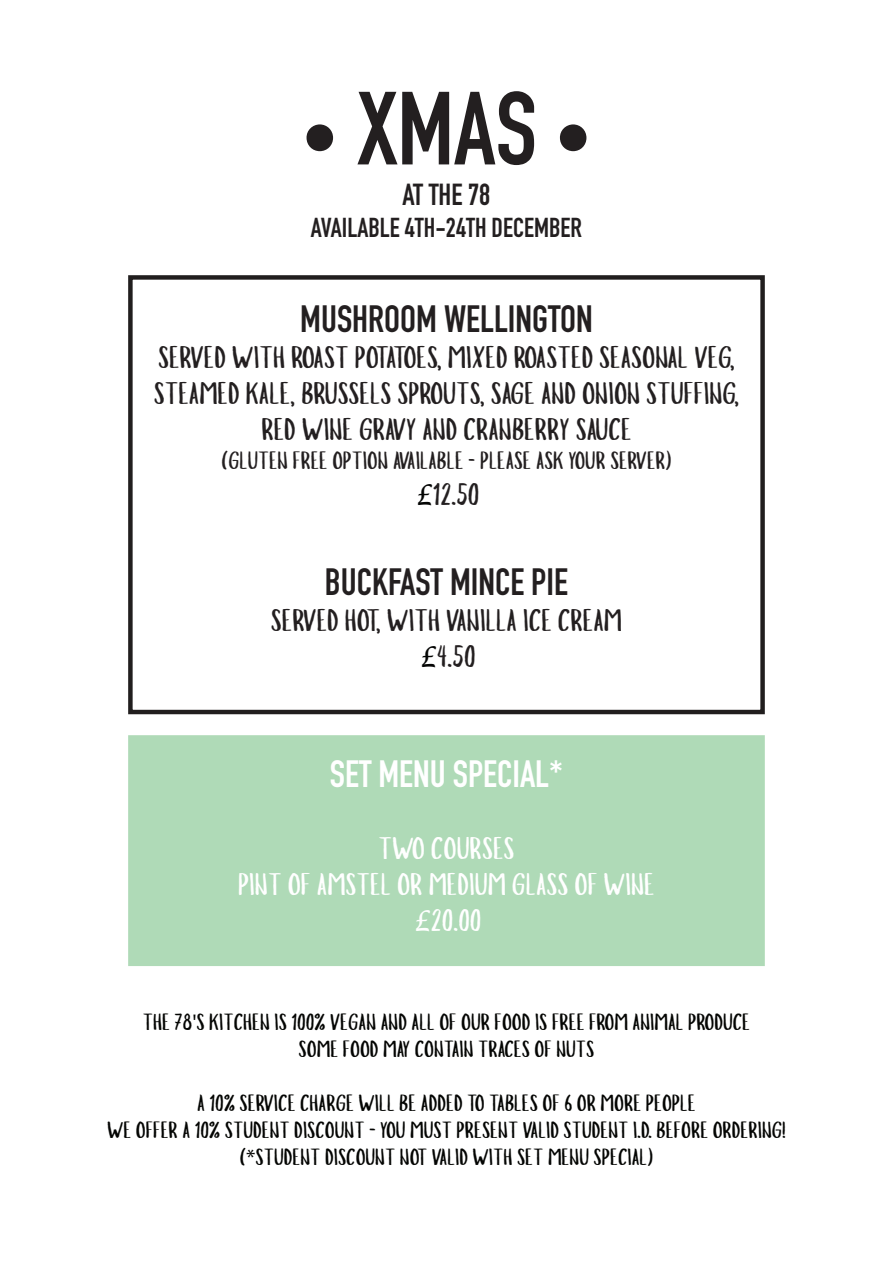
<style>
.page{position:relative;width:893px;height:1263px;background:#fff}
.page>*{position:absolute;margin:0;border:0;box-sizing:border-box;transform-origin:0 0}
.t1{font:700 102px "DIN Condensed";color:#231f20}
.t2{font:700 37.5px "DIN Condensed";color:#231f20}
.t3{font:700 37.5px "DIN Condensed";color:#fff}
.t4{font:30px/36px "Slopes";color:#231f20;text-align:center}
.t5{font:30px/36px "Slopes";color:#fff;text-align:center}
.t6{font:700 30px "DIN Condensed";color:#231f20}
.t7{font:700 27px "DIN Condensed";color:#231f20}
.t8{font:24px "Slopes";color:#231f20}
.t9{font:22.5px/27px "Slopes";color:#040503;text-align:center}
.s1{font-family:"Myriad Pro"}
.s2{font-family:"Lucida Handwriting";font-style:italic;font-size:28.5px;color:#040504}
.s3{font-family:"Lucida Handwriting";font-style:italic;font-size:28.5px}
</style>
<div class="page">
<div style="left:128px;top:275px;width:637px;height:439px;border:4px solid #211e1e"></div>
<div style="left:128px;top:735px;width:637px;height:231px;background:#afdab7;border:4px solid #afdab7"></div>
<h1 class="t1" style="left:303px;top:60px;width:289px"><span class="s1">•</span> XMAS <span class="s1">•</span></h1>
<h3 class="t6" style="left:403px;top:174px;width:89px">AT THE 78</h3>
<p class="t7" style="left:311px;top:209px;width:273px">AVAILABLE 4TH-24TH DECEMBER</p>
<h2 class="t2" style="left:300px;top:294px;width:294px">MUSHROOM WELLINGTON</h2>
<h3 class="t4" style="left:154px;top:342px;width:587px">SERVED WITH ROAST POTATOES, MIXED ROASTED SEASONAL VEG,<br>STEAMED KALE, BRUSSELS SPROUTS, SAGE AND ONION STUFFING,<br>RED WINE GRAVY AND CRANBERRY SAUCE</h3>
<p class="t8" style="left:222px;top:450px;width:451px">(GLUTEN FREE OPTION AVAILABLE - PLEASE ASK YOUR SERVER)</p>
<h3 class="t4" style="left:414px;top:479px;width:67px"><span class="s2">£</span>12.50</h3>
<h2 class="t2" style="left:325px;top:556px;width:245px">BUCKFAST MINCE PIE</h2>
<h3 class="t4" style="left:271px;top:605px;width:353px">SERVED HOT, WITH VANILLA ICE CREAM <span class="s2">£</span>4.50</h3>
<h2 class="t3" style="left:330px;top:749px;width:235px">SET MENU SPECIAL*</h2>
<h3 class="t5" style="left:238px;top:833px;width:418px">TWO COURSES<br>PINT OF AMSTEL OR MEDIUM GLASS OF WINE <span class="s3">£</span>20.00</h3>
<p class="t9" style="left:143px;top:1010px;width:609px">THE 78<span class="s1">'</span>S KITCHEN IS 100% VEGAN AND ALL OF OUR FOOD IS FREE FROM ANIMAL PRODUCE<br>SOME FOOD MAY CONTAIN TRACES OF NUTS</p>
<p class="t9" style="left:107px;top:1091px;width:680px">A 10% SERVICE CHARGE WILL BE ADDED TO TABLES OF 6 OR MORE PEOPLE<br>WE OFFER A 10% STUDENT DISCOUNT - YOU MUST PRESENT VALID STUDENT I.D. BEFORE ORDERING! (<span class="s1">*</span>STUDENT DISCOUNT NOT VALID WITH SET MENU SPECIAL)</p>
</div>
